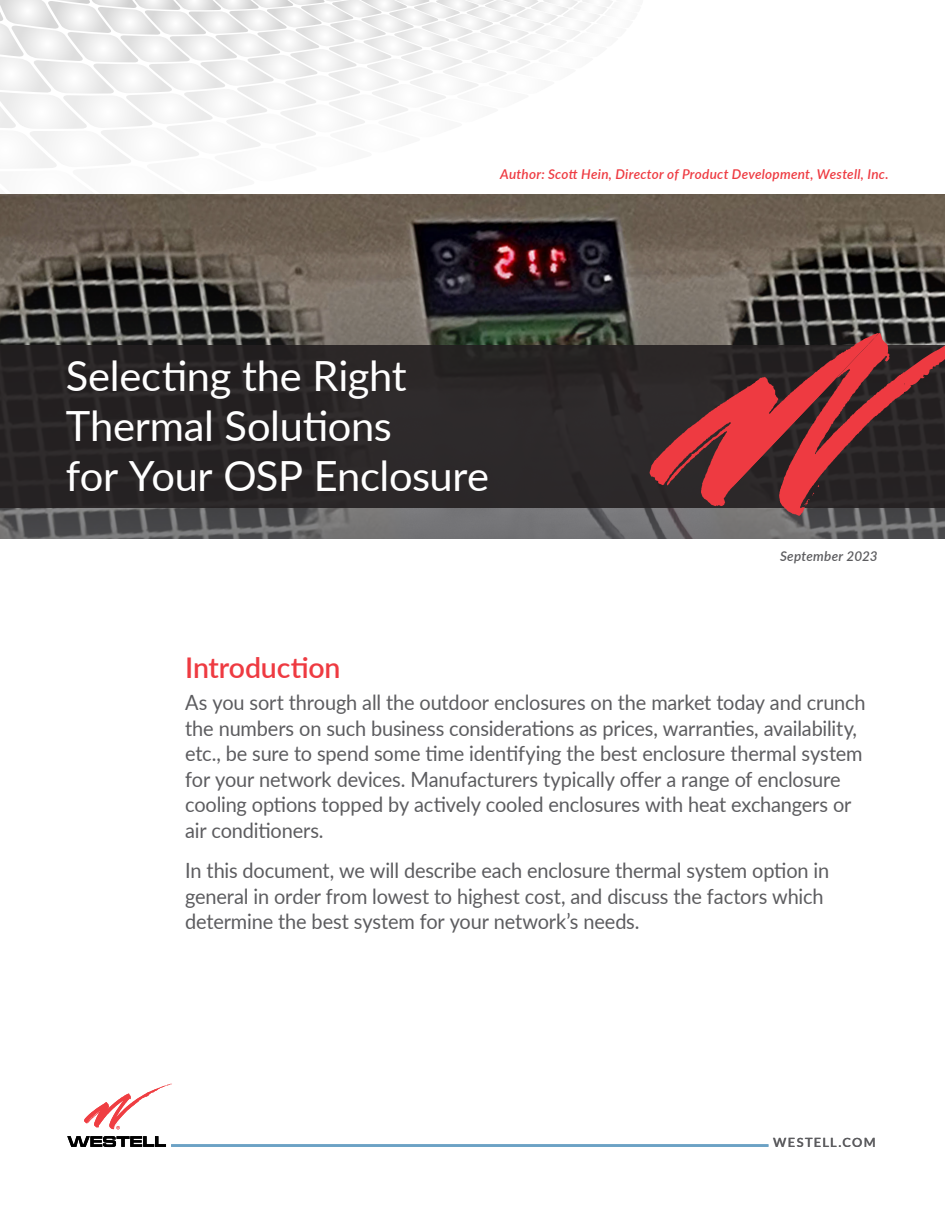
<style>
.page{position:relative;width:945px;height:1215px;background:#fff}
.page>*{position:absolute;margin:0;border:0;box-sizing:border-box;transform-origin:0 0}
.Header1{font:41.7px/49.7px "Lato";letter-spacing:-.01em;color:#fff}
.Subhead2{font:600 28.5px "Lato";letter-spacing:-.01em;color:#ee3a41}
.Body_Copy{font:21px/25.5px "Lato";letter-spacing:-.01em;color:#5c5c5f;scale:.95 1}
.Subhead4_Chart_Header{font:italic 600 13.5px "Lato";letter-spacing:.02em;color:#ee3a41}
.Subhead4_Chart_Header-2{font:italic 600 13.5px "Lato";letter-spacing:.02em;color:#5c5c5f}
.westell_com{font:600 12.75px "Lato";letter-spacing:.1em;color:#5c5c5f}
</style>
<div class="page">
<svg style="left:0;top:0;width:643px;height:195px"></svg>
<hr style="left:171px;top:1144px;width:597px;height:3px;background:#6ba2c5">
<svg style="left:84px;top:1084px;width:88px;height:45px"></svg>
<svg style="left:67px;top:1136px;width:99px;height:11px"></svg>
<img style="left:0;top:195px;width:945px;height:344px">
<svg style="left:1px;top:246px;width:943px;height:293px"></svg>
<div style="left:0;top:345px;width:945px;height:163px;background:#2b2728"></div>
<svg style="left:650px;top:296px;width:295px;height:220px"></svg>
<p class="Subhead4_Chart_Header" style="left:500px;top:164px;width:390px">Author: Scott Hein, Director of Product Development, Westell, Inc.</p>
<p class="Header1" style="left:66px;top:350px;width:425px">Selecting the Right<br>Thermal Solutions<br>for Your OSP Enclosure</p>
<p class="Subhead4_Chart_Header-2" style="left:780px;top:547px;width:99px">September 2023</p>
<p class="Subhead2" style="left:185px;top:647px;width:157px">Introduction</p>
<p class="Body_Copy" style="left:185px;top:689px;width:718px">As you sort through all the outdoor enclosures on the market today and crunch the numbers on such business considerations as prices, warranties, availability, etc., be sure to spend some time identifying the best enclosure thermal system for your network devices. Manufacturers typically offer a range of enclosure cooling options topped by actively cooled enclosures with heat exchangers or air conditioners.</p>
<p class="Body_Copy" style="left:185px;top:857px;width:679px">In this document, we will describe each enclosure thermal system option in general in order from lowest to highest cost, and discuss the factors which determine the best system for your network’s needs.</p>
<p class="westell_com" style="left:773px;top:1133px;width:104px">WESTELL.COM</p>
</div>
